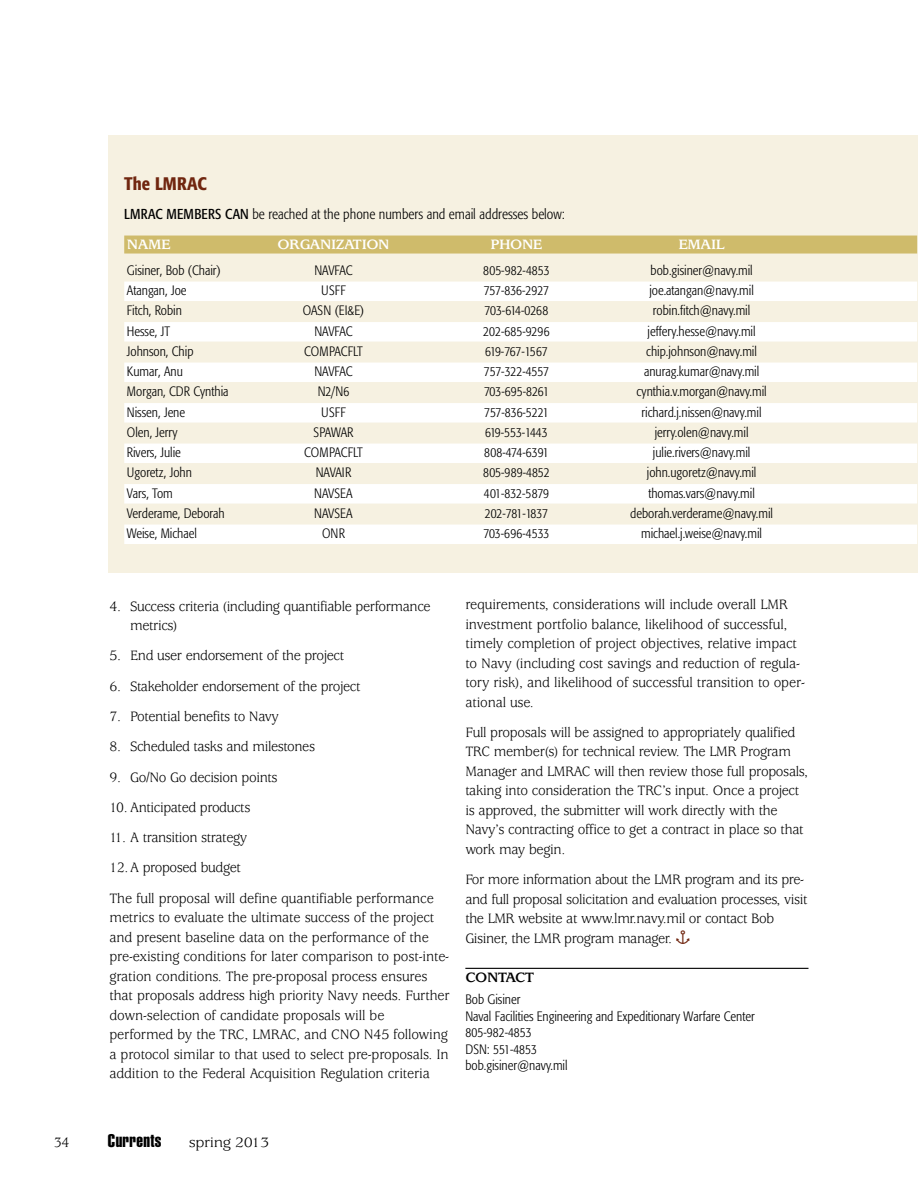
<style>
.page{position:relative;width:918px;height:1188px;background:#fff}
.page>*{position:absolute;margin:0;border:0;box-sizing:border-box;transform-origin:0 0}
.t1{font:18px "Helvetica Extra Compressed";letter-spacing:.02em;color:#000;scale:1.1 1}
.t2{font:500 condensed 18px "Formata";color:#70260f}
.t3{font:15px/19.5px "Usherwood";letter-spacing:-.02em;color:#000;scale:.95 1}
.t4{font:700 15px "Usherwood";letter-spacing:-.03em;color:#fff;scale:1.1 1}
.t5{font:15px "Usherwood";letter-spacing:-.02em;color:#000;scale:1.1 1}
.t6{font:700 15px "Usherwood";letter-spacing:-.03em;color:#000;scale:1.1 1}
.t7{font:300 condensed 14.25px "Formata";color:#000}
.t8{font:300 condensed 13.5px/16.5px "Formata";color:#000}
.t9{font:300 condensed 13.5px "Formata";letter-spacing:-.02em;color:#000}
.s1{font-weight:400}
.s2{font-family:"Carta";font-size:21px;color:#70260f}
</style>
<div class="page">
<div style="left:108px;top:135px;width:810px;height:437px;background:#f6f1e1"></div>
<div style="left:124px;top:236px;width:793px;height:18px;background:#cfbb6b"></div>
<div style="left:124px;top:282px;width:793px;height:19px;background:#fff"></div>
<div style="left:124px;top:322px;width:793px;height:20px;background:#fff"></div>
<div style="left:124px;top:363px;width:793px;height:19px;background:#fff"></div>
<div style="left:124px;top:403px;width:793px;height:20px;background:#fff"></div>
<div style="left:124px;top:444px;width:793px;height:19px;background:#fff"></div>
<div style="left:124px;top:484px;width:793px;height:20px;background:#fff"></div>
<div style="left:124px;top:525px;width:793px;height:19px;background:#fff"></div>
<hr style="left:465px;top:968px;width:344px;height:1px;background:#000">
<p class="t2" style="left:124px;top:176px;width:84px">The LMRAC</p>
<p class="t7" style="left:124px;top:208px;width:442px"><span class="s1">LMRAC MEMBERS CAN</span> be reached at the phone numbers and email addresses below:</p>
<p class="t4" style="left:127px;top:239px;width:41px">NAME</p>
<p class="t4" style="left:277px;top:239px;width:103px">ORGANIZATION</p>
<p class="t4" style="left:490px;top:239px;width:49px">PHONE</p>
<p class="t4" style="left:679px;top:239px;width:43px">EMAIL</p>
<p class="t8" style="left:127px;top:263px;width:95px">Gisiner, Bob (Chair)</p>
<p class="t8" style="left:314px;top:263px;width:40px">NAVFAC</p>
<p class="t8" style="left:483px;top:263px;width:68px">805-982-4853</p>
<p class="t8" style="left:651px;top:263px;width:104px">bob.gisiner@navy.mil</p>
<p class="t8" style="left:127px;top:283px;width:61px">Atangan, Joe</p>
<p class="t8" style="left:321px;top:283px;width:26px">USFF</p>
<p class="t8" style="left:484px;top:283px;width:67px">757-836-2927</p>
<p class="t8" style="left:649px;top:283px;width:106px">joe.atangan@navy.mil</p>
<p class="t8" style="left:127px;top:303px;width:57px">Fitch, Robin</p>
<p class="t8" style="left:303px;top:303px;width:63px">OASN (EI&amp;E)</p>
<p class="t8" style="left:485px;top:303px;width:65px">703-614-0268</p>
<p class="t8" style="left:653px;top:303px;width:99px">robin.fitch@navy.mil</p>
<p class="t8" style="left:127px;top:324px;width:45px">Hesse, JT</p>
<p class="t8" style="left:314px;top:324px;width:40px">NAVFAC</p>
<p class="t8" style="left:483px;top:324px;width:68px">202-685-9296</p>
<p class="t8" style="left:648px;top:324px;width:109px">jeffery.hesse@navy.mil</p>
<p class="t8" style="left:127px;top:344px;width:68px">Johnson, Chip</p>
<p class="t8" style="left:304px;top:344px;width:60px">COMPACFLT</p>
<p class="t9" style="left:485px;top:346px;width:64px">619-767-1567</p>
<p class="t8" style="left:646px;top:344px;width:112px">chip.johnson@navy.mil</p>
<p class="t8" style="left:127px;top:364px;width:57px">Kumar, Anu</p>
<p class="t8" style="left:314px;top:364px;width:40px">NAVFAC</p>
<p class="t8" style="left:484px;top:364px;width:67px">757-322-4557</p>
<p class="t8" style="left:644px;top:364px;width:117px">anurag.kumar@navy.mil</p>
<p class="t8" style="left:127px;top:384px;width:103px">Morgan, CDR Cynthia</p>
<p class="t8" style="left:318px;top:384px;width:33px">N2/N6</p>
<p class="t8" style="left:484px;top:384px;width:66px">703-695-8261</p>
<p class="t8" style="left:637px;top:384px;width:132px">cynthia.v.morgan@navy.mil</p>
<p class="t8" style="left:127px;top:405px;width:60px">Nissen, Jene</p>
<p class="t8" style="left:321px;top:405px;width:26px">USFF</p>
<p class="t8" style="left:484px;top:405px;width:66px">757-836-5221</p>
<p class="t8" style="left:642px;top:405px;width:121px">richard.j.nissen@navy.mil</p>
<p class="t8" style="left:127px;top:425px;width:52px">Olen, Jerry</p>
<p class="t8" style="left:314px;top:425px;width:41px">SPAWAR</p>
<p class="t8" style="left:485px;top:425px;width:64px">619-553-1443</p>
<p class="t8" style="left:655px;top:425px;width:95px">jerry.olen@navy.mil</p>
<p class="t8" style="left:127px;top:445px;width:55px">Rivers, Julie</p>
<p class="t8" style="left:304px;top:445px;width:60px">COMPACFLT</p>
<p class="t8" style="left:484px;top:445px;width:66px">808-474-6391</p>
<p class="t8" style="left:653px;top:445px;width:99px">julie.rivers@navy.mil</p>
<p class="t8" style="left:127px;top:465px;width:66px">Ugoretz, John</p>
<p class="t8" style="left:316px;top:465px;width:37px">NAVAIR</p>
<p class="t8" style="left:483px;top:465px;width:68px">805-989-4852</p>
<p class="t8" style="left:647px;top:465px;width:111px">john.ugoretz@navy.mil</p>
<p class="t8" style="left:127px;top:486px;width:47px">Vars, Tom</p>
<p class="t8" style="left:314px;top:486px;width:40px">NAVSEA</p>
<p class="t8" style="left:484px;top:486px;width:66px">401-832-5879</p>
<p class="t8" style="left:648px;top:486px;width:108px">thomas.vars@navy.mil</p>
<p class="t8" style="left:127px;top:506px;width:99px">Verderame, Deborah</p>
<p class="t8" style="left:314px;top:506px;width:40px">NAVSEA</p>
<p class="t9" style="left:485px;top:508px;width:65px">202-781-1837</p>
<p class="t8" style="left:630px;top:506px;width:144px">deborah.verderame@navy.mil</p>
<p class="t8" style="left:127px;top:526px;width:72px">Weise, Michael</p>
<p class="t8" style="left:322px;top:526px;width:24px">ONR</p>
<p class="t8" style="left:483px;top:526px;width:68px">703-696-4533</p>
<p class="t8" style="left:641px;top:526px;width:122px">michael.j.weise@navy.mil</p>
<p class="t3" style="left:130px;top:598px;width:318px;text-indent:-21px">4. Success criteria (including quantifiable performance metrics)</p>
<p class="t3" style="left:110px;top:647px;width:249px">5. End user endorsement of the project</p>
<p class="t3" style="left:110px;top:678px;width:266px">6. Stakeholder endorsement of the project</p>
<p class="t3" style="left:110px;top:708px;width:180px">7. Potential benefits to Navy</p>
<p class="t3" style="left:110px;top:738px;width:218px">8. Scheduled tasks and milestones</p>
<p class="t3" style="left:110px;top:769px;width:178px">9. Go/No Go decision points</p>
<p class="t3" style="left:110px;top:799px;width:150px">10. Anticipated products</p>
<p class="t3" style="left:110px;top:824px;width:343px;line-height:30.3px">11. A transition strategy<br>12.A proposed budget<br>The full proposal will define quantifiable performance</p>
<p class="t3" style="left:110px;top:909px;width:360px">metrics to evaluate the ultimate success of the project and present baseline data on the performance of the pre-existing conditions for later comparison to post-inte&shy;gration conditions. The pre-proposal process ensures that proposals address high priority Navy needs. Further down-selection of candidate proposals will be performed by the TRC, LMRAC, and CNO N45 following a protocol similar to that used to select pre-proposals. In addition to the Federal Acquisition Regulation criteria</p>
<p class="t3" style="left:465px;top:596px;width:359px">requirements, considerations will include overall LMR investment portfolio balance, likelihood of successful, timely completion of project objectives, relative impact to Navy (including cost savings and reduction of regula&shy;tory risk), and likelihood of successful transition to oper&shy;ational use.</p>
<p class="t3" style="left:465px;top:724px;width:362px">Full proposals will be assigned to appropriately qualified TRC member(s) for technical review. The LMR Program Manager and LMRAC will then review those full proposals, taking into consideration the TRC’s input. Once a project is approved, the submitter will work directly with the Navy’s contracting office to get a contract in place so that work may begin.</p>
<p class="t3" style="left:465px;top:871px;width:362px">For more information about the LMR program and its pre&shy;and full proposal solicitation and evaluation processes, visit the LMR website at www.lmr.navy.mil or contact Bob Gisiner, the LMR program manager. <span class="s2">-</span></p>
<p class="t6" style="left:465px;top:972px;width:64px">CONTACT</p>
<p class="t8" style="left:465px;top:992px;width:291px">Bob Gisiner<br>Naval Facilities Engineering and Expeditionary Warfare Center<br>805-982-4853<br>DSN: 551-4853<br>bob.gisiner@navy.mil</p>
<p class="t3" style="left:54px;top:1134px;width:18px">34</p>
<p class="t1" style="left:108px;top:1134px;width:50px">Currents</p>
<p class="t5" style="left:189px;top:1137px;width:75px">spring 2013</p>
</div>
